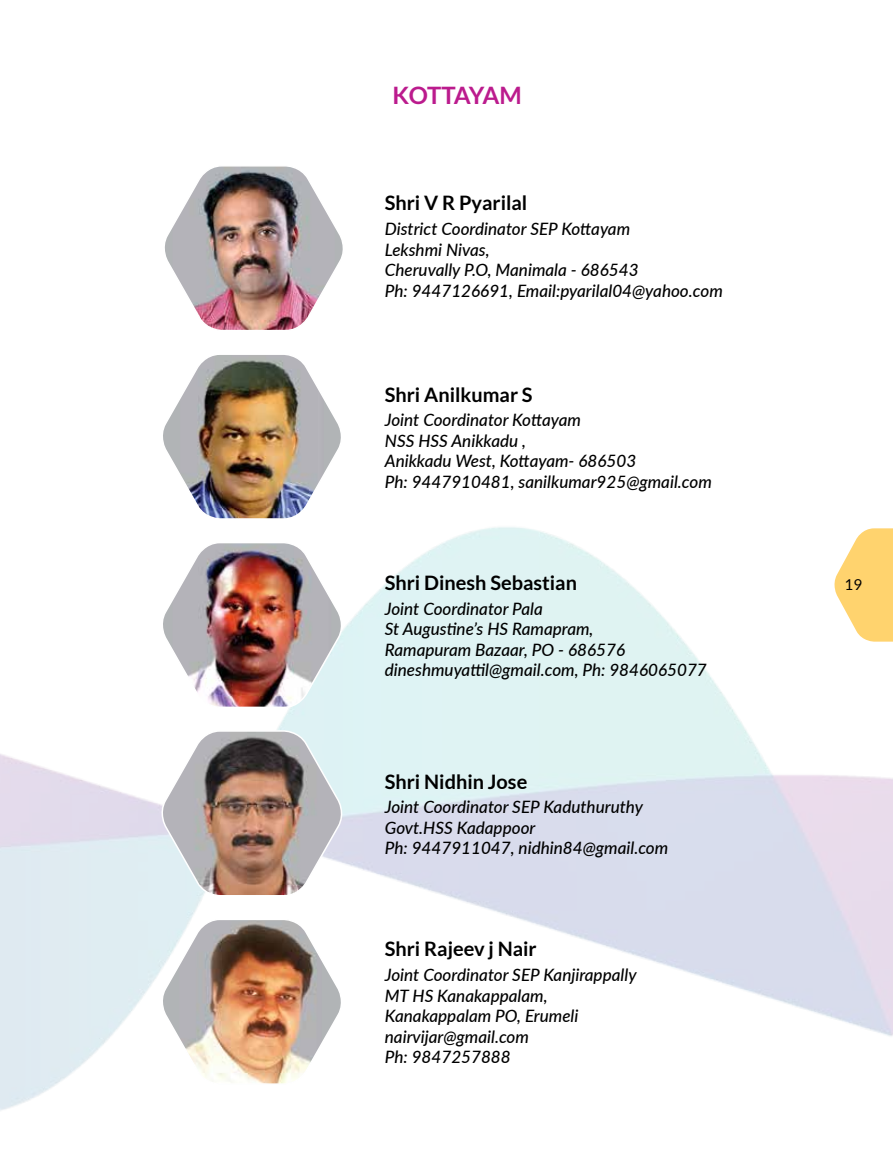
<style>
.page{position:relative;width:893px;height:1170px;background:#fff}
.page>*{position:absolute;margin:0;border:0;box-sizing:border-box;transform-origin:0 0}
.t1{font:700 24px "Lato";letter-spacing:-.04em;color:#bb1b8d}
.t2{font:700 19.95px "Lato";color:#000}
.t3{font:italic 500 17.1px/20.5px "Lato";color:#000}
.t4{font:15px "Lato";color:#000}
</style>
<div class="page">
<img style="left:164px;top:166px;width:179px;height:164px">
<img style="left:163px;top:354px;width:178px;height:165px">
<img style="left:163px;top:543px;width:185px;height:166px">
<img style="left:156px;top:917px;width:185px;height:167px">
<svg style="left:156px;top:729px;width:192px;height:168px;background:#b5a8a3"></svg>
<svg style="left:834px;top:528px;width:59px;height:113px"></svg>
<h1 class="t1" style="left:392px;top:81px;width:131px">KOTTAYAM</h1>
<p class="t2" style="left:385px;top:192px;width:144px">Shri V R Pyarilal</p>
<p class="t3" style="left:385px;top:218px;width:339px">District Coordinator SEP Kottayam<br>Lekshmi Nivas,<br>Cheruvally P.O, Manimala - 686543<br>Ph: 9447126691, Email:pyarilal04@yahoo.com</p>
<p class="t2" style="left:385px;top:383px;width:149px">Shri Anilkumar S</p>
<p class="t3" style="left:385px;top:409px;width:329px">Joint Coordinator Kottayam<br>NSS HSS Anikkadu ,<br>Anikkadu West, Kottayam- 686503<br>Ph: 9447910481, sanilkumar925@gmail.com</p>
<p class="t2" style="left:385px;top:571px;width:194px">Shri Dinesh Sebastian</p>
<p class="t3" style="left:385px;top:597px;width:324px">Joint Coordinator Pala<br>St Augustine’s HS Ramapram,<br>Ramapuram Bazaar, PO - 686576 dineshmuyattil@gmail.com, Ph: 9846065077</p>
<p class="t2" style="left:385px;top:769px;width:144px">Shri Nidhin Jose</p>
<p class="t3" style="left:385px;top:795px;width:285px">Joint Coordinator SEP Kaduthuruthy<br>Govt.HSS Kadappoor<br>Ph: 9447911047, nidhin84@gmail.com</p>
<p class="t2" style="left:385px;top:937px;width:153px">Shri Rajeev j Nair</p>
<p class="t3" style="left:385px;top:963px;width:253px">Joint Coordinator SEP Kanjirappally<br>MT HS Kanakappalam,<br>Kanakappalam PO, Erumeli nairvijar@gmail.com<br>Ph: 9847257888</p>
<p class="t4" style="left:845px;top:576px;width:19px">19</p>
</div>
